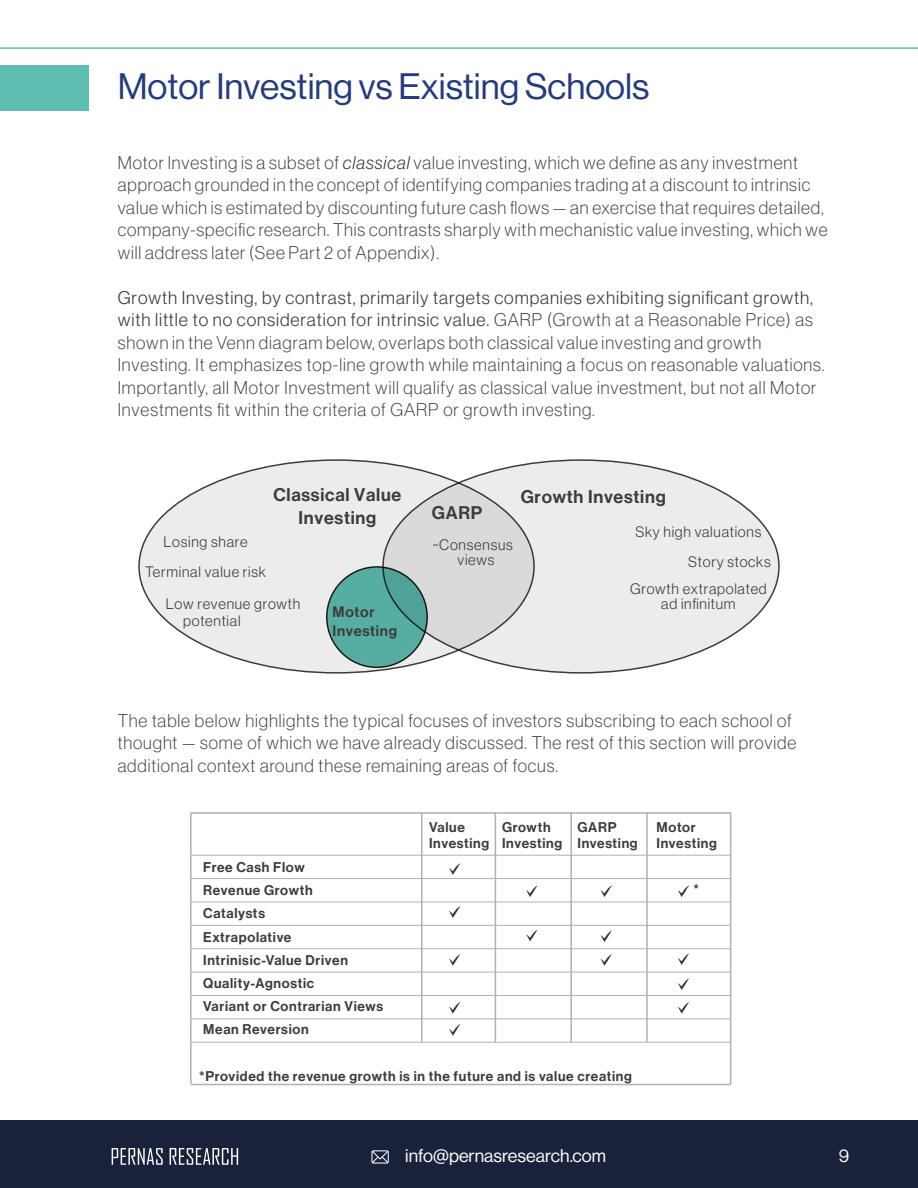
<style>
.page{position:relative;width:918px;height:1188px;background:#fff}
.page>*{position:absolute;margin:0;border:0;box-sizing:border-box;transform-origin:0 0}
.t1{font:36px "Neue Haas Display";color:#233c7f}
.t2{font:100 18px/22.5px "Neue Haas Display";letter-spacing:.05em;color:#3c3c3b}
.t3{font:18px/22.5px "Neue Haas Display Mediu";letter-spacing:.04em;color:#3c3c3b;text-align:center}
.t4{font:18px "Neue Haas Display";color:#fff}
.t5{font:300 14.85px/15px "Neue Haas Display";letter-spacing:.05em;color:#3c3c3b;text-align:center}
.t6{font:14.85px/18.5px "Neue Haas Display Mediu";letter-spacing:.05em;color:#3c3c3b}
.t7{font:13.8px/23.1px "Neue Haas Display Mediu";letter-spacing:.05em;color:#3c3c3b}
.s1{font-weight:300;font-style:italic}
.s2{font-weight:300}
</style>
<div class="page">
<div style="left:0;top:1120px;width:918px;height:68px;background:#19213b"></div>
<div style="left:0;top:65px;width:88px;height:46px;background:#5ebdb1"></div>
<svg style="left:112px;top:1148px;width:51px;height:17px"></svg>
<svg style="left:170px;top:1148px;width:68px;height:17px"></svg>
<hr style="left:0;top:47px;width:918px;height:2px;background:#5ebdb1">
<svg style="left:371px;top:1150px;width:18px;height:14px"></svg>
<hr style="left:191px;top:855px;width:540px;height:1px;background:#b1b1b1">
<hr style="left:421px;top:812px;width:2px;height:230px;background:#b1b1b1">
<hr style="left:495px;top:812px;width:1px;height:230px;background:#b1b1b1">
<hr style="left:570px;top:812px;width:2px;height:230px;background:#b1b1b1">
<hr style="left:646px;top:812px;width:2px;height:230px;background:#b1b1b1">
<hr style="left:730px;top:812px;width:1px;height:272px;background:#b1b1b1">
<hr style="left:190px;top:812px;width:2px;height:272px;background:#b1b1b1">
<hr style="left:191px;top:878px;width:540px;height:1px;background:#b1b1b1">
<hr style="left:191px;top:902px;width:540px;height:1px;background:#b1b1b1">
<hr style="left:191px;top:925px;width:540px;height:1px;background:#b1b1b1">
<hr style="left:191px;top:948px;width:540px;height:1px;background:#b1b1b1">
<hr style="left:191px;top:972px;width:540px;height:1px;background:#b1b1b1">
<hr style="left:191px;top:995px;width:540px;height:1px;background:#b1b1b1">
<hr style="left:191px;top:1018px;width:540px;height:1px;background:#b1b1b1">
<hr style="left:191px;top:1042px;width:540px;height:1px;background:#b1b1b1">
<hr style="left:191px;top:1084px;width:540px;height:1px;background:#b1b1b1">
<hr style="left:191px;top:812px;width:540px;height:2px;background:#b1b1b1">
<svg style="left:449px;top:863px;width:11px;height:12px"></svg>
<svg style="left:449px;top:1024px;width:11px;height:12px"></svg>
<svg style="left:449px;top:906px;width:11px;height:12px"></svg>
<svg style="left:449px;top:1002px;width:11px;height:12px"></svg>
<svg style="left:449px;top:954px;width:11px;height:12px"></svg>
<svg style="left:526px;top:886px;width:11px;height:11px"></svg>
<svg style="left:526px;top:930px;width:12px;height:11px"></svg>
<svg style="left:600px;top:886px;width:12px;height:11px"></svg>
<svg style="left:600px;top:954px;width:12px;height:12px"></svg>
<svg style="left:600px;top:931px;width:12px;height:11px"></svg>
<svg style="left:678px;top:886px;width:11px;height:11px"></svg>
<svg style="left:678px;top:954px;width:11px;height:11px"></svg>
<svg style="left:678px;top:1002px;width:11px;height:12px"></svg>
<svg style="left:678px;top:979px;width:11px;height:11px"></svg>
<div style="left:139px;top:460px;width:395px;height:213px;background:#ececec;border-radius:50%"></div>
<div style="left:383px;top:460px;width:396px;height:213px;background:linear-gradient(to bottom,#e4e4e4,#e4e4e4);border-radius:50%"></div>
<svg style="left:327px;top:567px;width:100px;height:100px;background:#53a79c"></svg>
<div style="left:326px;top:566px;width:102px;height:102px;border:2px solid #1d1d1b;border-radius:50%"></div>
<h1 class="t1" style="left:118px;top:66px;width:533px">Motor Investing vs Existing Schools</h1>
<p class="t2" style="left:118px;top:151px;width:711px">Motor Investing is a subset of <span class="s1">classical</span> value investing, which we define as any investment approach grounded in the concept of identifying companies trading at a discount to intrinsic value which is estimated by discounting future cash flows — an exercise that requires detailed, company-specific research. This contrasts sharply with mechanistic value investing, which we will address later (See Part 2 of Appendix).</p>
<p class="t2" style="left:118px;top:286px;width:708px"><span class="s2">Growth Investing, by contrast, primarily targets companies exhibiting significant growth, with little to no consideration for intrinsic value.</span> GARP (Growth at a Reasonable Price) as shown in the Venn diagram below, overlaps both classical value investing and growth Investing. It emphasizes top-line growth while maintaining a focus on reasonable valuations.<br>Importantly, all Motor Investment will qualify as classical value investment, but not all Motor Investments fit within the criteria of GARP or growth investing.</p>
<p class="t3" style="left:273px;top:484px;width:129px">Classical Value<br>Investing</p>
<p class="t5" style="left:145px;top:527px;width:122px;line-height:30px">Losing share<br>Terminal value risk</p>
<p class="t5" style="left:183px;top:595px;width:119px;line-height:17.4px;text-align:left;text-indent:-17px">Low revenue growth potential</p>
<p class="t6" style="left:333px;top:603px;width:66px">Motor<br>Investing</p>
<p class="t3" style="left:432px;top:502px;width:52px">GARP</p>
<p class="t5" style="left:433px;top:537px;width:82px">~Consensus views</p>
<p class="t3" style="left:521px;top:486px;width:147px">Growth Investing</p>
<p class="t5" style="left:688px;top:517px;width:84px;line-height:30px;text-align:left;text-indent:-53px">Sky high valuations<br>Story stocks</p>
<p class="t5" style="left:630px;top:582px;width:138px">Growth extrapolated ad infinitum</p>
<p class="t2" style="left:118px;top:709px;width:680px">The table below highlights the typical focuses of investors subscribing to each school of thought — some of which we have already discussed. The rest of this section will provide additional context around these remaining areas of focus.</p>
<p class="t7" style="left:429px;top:819px;width:62px;line-height:16.6px">Value<br>Investing</p>
<p class="t7" style="left:502px;top:819px;width:62px;line-height:16.6px">Growth<br>Investing</p>
<p class="t7" style="left:577px;top:819px;width:62px;line-height:16.6px">GARP<br>Investing</p>
<p class="t7" style="left:657px;top:819px;width:62px;line-height:16.6px">Motor<br>Investing</p>
<p class="t7" style="left:694px;top:878px;width:7px">*</p>
<p class="t7" style="left:203px;top:856px;width:181px">Free Cash Flow<br>Revenue Growth<br>Catalysts<br>Extrapolative<br>Intrinisic-Value Driven<br>Quality-Agnostic<br>Variant or Contrarian Views<br>Mean Reversion</p>
<p class="t7" style="left:199px;top:1064px;width:434px">*Provided the revenue growth is in the future and is value creating</p>
<p class="t4" style="left:405px;top:1146px;width:202px">info@pernasresearch.com</p>
<p class="t4" style="left:839px;top:1146px;width:12px">9</p>
</div>
